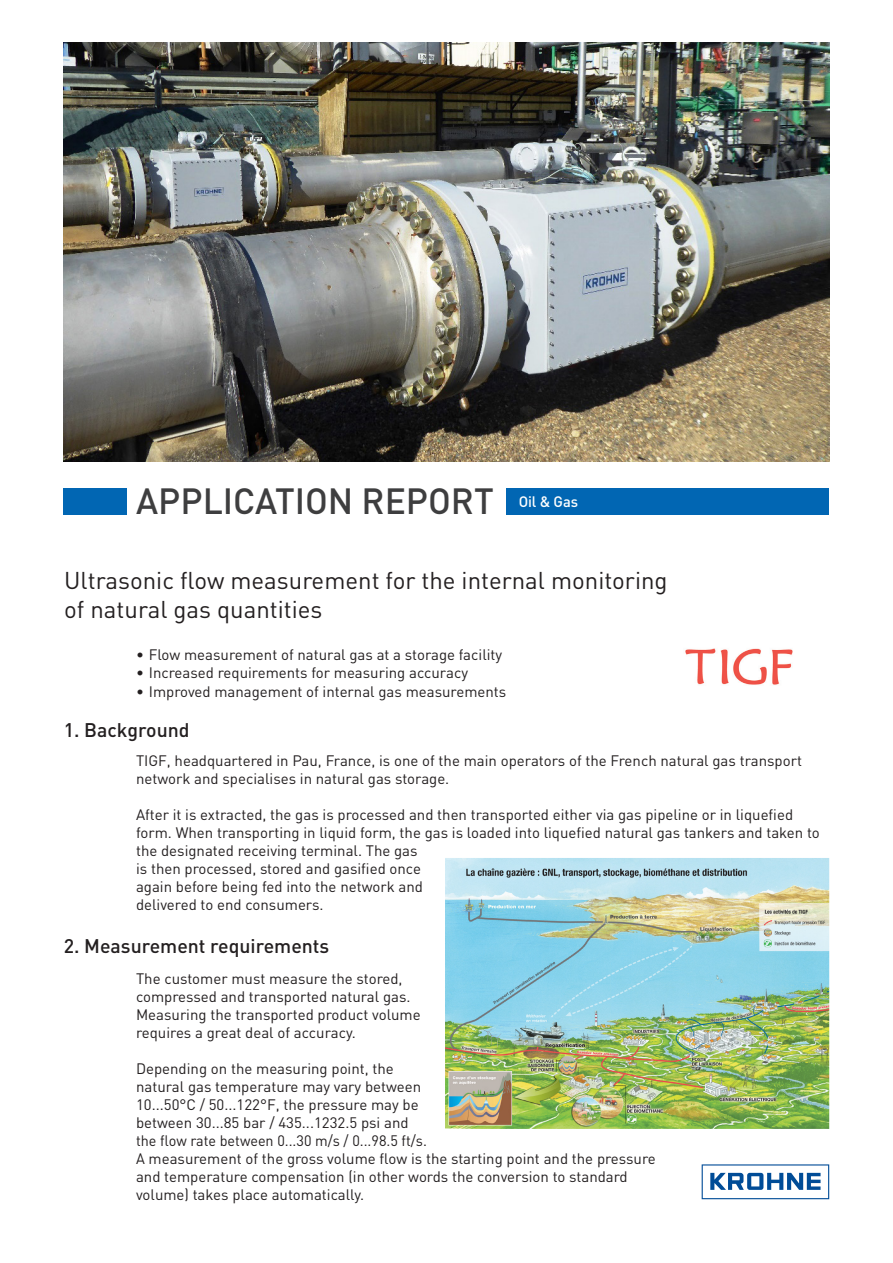
<style>
.page{position:relative;width:893px;height:1263px;background:#fff}
.page>*{position:absolute;margin:0;border:0;box-sizing:border-box;transform-origin:0 0}
.t1{font:500 36px "DIN Pro";color:#3e3e3f}
.t2{font:24px/28.8px "DIN Pro";color:#231f20}
.t3{font:500 19.5px "DIN Pro";color:#231f20}
.t4{font:15px/18px "DIN Pro";color:#231f20}
.t5{font:500 15px "DIN Pro";letter-spacing:-.01em;color:#fff}
</style>
<div class="page">
<img style="left:64px;top:42px;width:765px;height:419px">
<div style="left:64px;top:488px;width:765px;height:26px;background:#0166b3"></div>
<div style="left:128px;top:487px;width:378px;height:36px;background:#fff"></div>
<img style="left:685px;top:648px;width:108px;height:37px">
<svg style="left:702px;top:1164px;width:127px;height:35px"></svg>
<img style="left:445px;top:858px;width:384px;height:271px">
<h1 class="t1" style="left:136px;top:477px;width:359px">APPLICATION REPORT</h1>
<p class="t5" style="left:519px;top:491px;width:61px">Oil &amp; Gas</p>
<h2 class="t2" style="left:64px;top:565px;width:605px">Ultrasonic flow measurement for the internal monitoring of natural gas quantities</h2>
<p class="t4" style="left:136px;top:645px;width:368px">• Flow measurement of natural gas at a storage facility</p>
<p class="t4" style="left:136px;top:663px;width:333px">• Increased requirements for measuring accuracy</p>
<p class="t4" style="left:136px;top:681px;width:372px">• Improved management of internal gas measurements</p>
<h3 class="t3" style="left:64px;top:716px;width:127px">1. Background</h3>
<p class="t4" style="left:136px;top:751px;width:667px">TIGF, headquartered in Pau, France, is one of the main operators of the French natural gas transport network and specialises in natural gas storage.</p>
<p class="t4" style="left:136px;top:805px;width:685px">After it is extracted, the gas is processed and then transported either via gas pipeline or in liquefied form. When transporting in liquid form, the gas is loaded into liquefied natural gas tankers and taken to the designated receiving terminal. The gas<br>is then processed, stored and gasified once<br>again before being fed into the network and<br>delivered to end consumers.</p>
<h3 class="t3" style="left:64px;top:932px;width:267px">2. Measurement requirements</h3>
<p class="t4" style="left:136px;top:968px;width:286px">The customer must measure the stored, compressed and transported natural gas.<br>Measuring the transported product volume requires a great deal of accuracy.</p>
<p class="t4" style="left:136px;top:1058px;width:521px">Depending on the measuring point, the<br>natural gas temperature may vary between<br>10...50°C / 50...122°F, the pressure may be<br>between 30...85 bar / 435...1232.5 psi and<br>the flow rate between 0...30 m/s / 0...98.5 ft/s.<br>A measurement of the gross volume flow is the starting point and the pressure and temperature compensation (in other words the conversion to standard volume) takes place automatically.</p>
</div>
